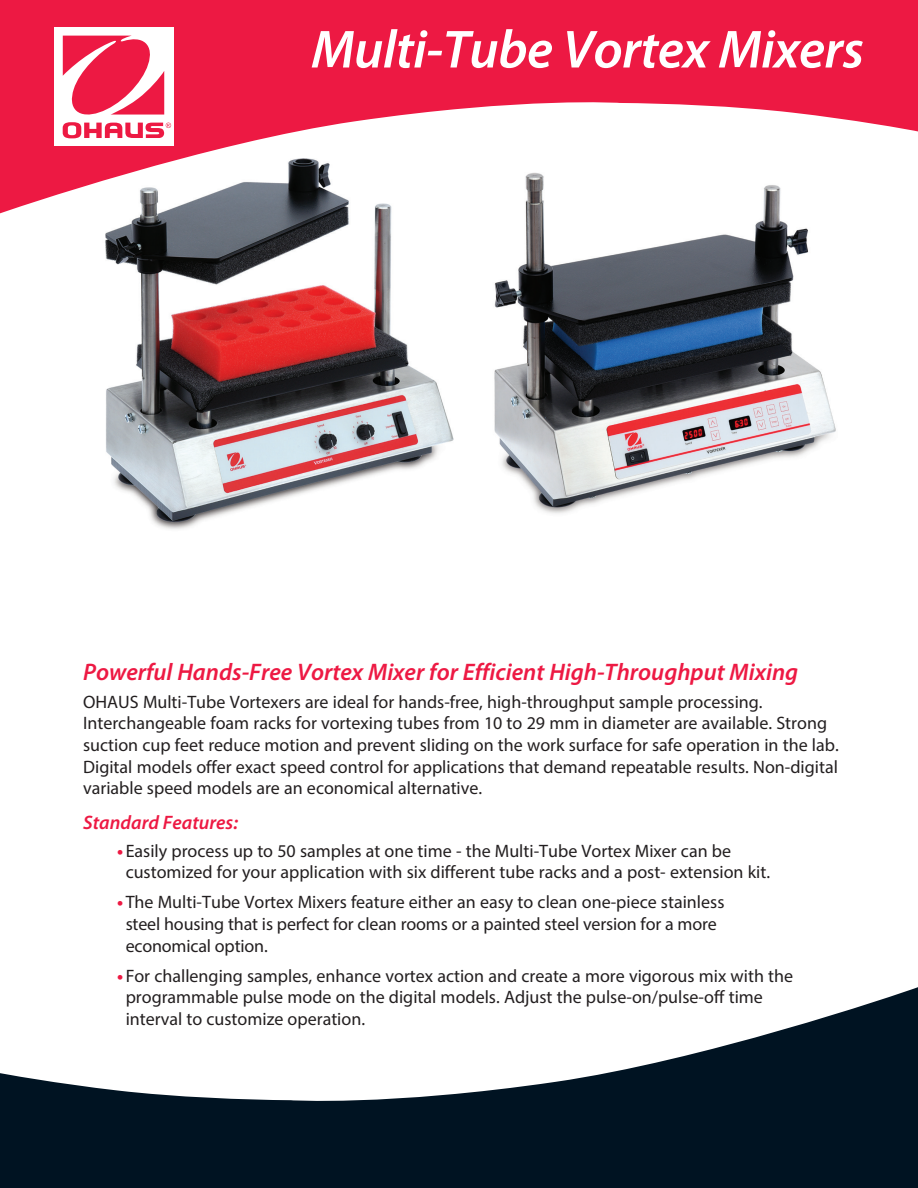
<style>
.page{position:relative;width:918px;height:1188px;background:#fff}
.page>*{position:absolute;margin:0;border:0;box-sizing:border-box;transform-origin:0 0}
.Cover_Product_Name{font:italic 600 54px "Myriad Pro";letter-spacing:-.01em;color:#fff}
.Cover_Headline_Text{font:italic 600 24px "Myriad Pro";color:#ed1943}
.Cover_Standard_Featu{font:italic 600 19.5px "Myriad Pro";color:#ed1943}
.Cover_Copy_Text{font:18px/21.6px "Myriad Pro";color:#231f20}
.s1{font-weight:700;color:#ed1943}
</style>
<div class="page">
<svg style="left:0;top:0;width:918px;height:214px;fill:#ed1943"></svg>
<div style="left:54px;top:27px;width:120px;height:119px;background:#fff"></div>
<svg style="left:63px;top:36px;width:108px;height:102px"></svg>
<svg style="left:0;top:987px;width:918px;height:201px;fill:#001322"></svg>
<img style="left:486px;top:156px;width:359px;height:358px">
<img style="left:99px;top:154px;width:358px;height:375px">
<p class="Cover_Product_Name" style="left:311px;top:15px;width:554px">Multi-Tube Vortex Mixers</p>
<p class="Cover_Headline_Text" style="left:83px;top:657px;width:717px">Powerful Hands-Free Vortex Mixer for Efficient High-Throughput Mixing</p>
<p class="Cover_Copy_Text" style="left:83px;top:691px;width:757px">OHAUS Multi-Tube Vortexers are ideal for hands-free, high-throughput sample processing.<br>Interchangeable foam racks for vortexing tubes from 10 to 29 mm in diameter are available. Strong suction cup feet reduce motion and prevent sliding on the work surface for safe operation in the lab.<br>Digital models offer exact speed control for applications that demand repeatable results. Non-digital variable speed models are an economical alternative.</p>
<p class="Cover_Standard_Featu" style="left:83px;top:810px;width:156px">Standard Features:</p>
<p class="Cover_Copy_Text" style="left:126px;top:840px;width:646px;text-indent:-9px"><span class="s1">•</span> Easily process up to 50 samples at one time - the Multi-Tube Vortex Mixer can be customized for your application with six different tube racks and a post- extension kit.</p>
<p class="Cover_Copy_Text" style="left:126px;top:891px;width:600px;text-indent:-9px"><span class="s1">•</span> The Multi-Tube Vortex Mixers feature either an easy to clean one-piece stainless steel housing that is perfect for clean rooms or a painted steel version for a more economical option.</p>
<p class="Cover_Copy_Text" style="left:126px;top:965px;width:669px;text-indent:-9px"><span class="s1">•</span> For challenging samples, enhance vortex action and create a more vigorous mix with the programmable pulse mode on the digital models. Adjust the pulse-on/pulse-off time interval to customize operation.</p>
</div>
